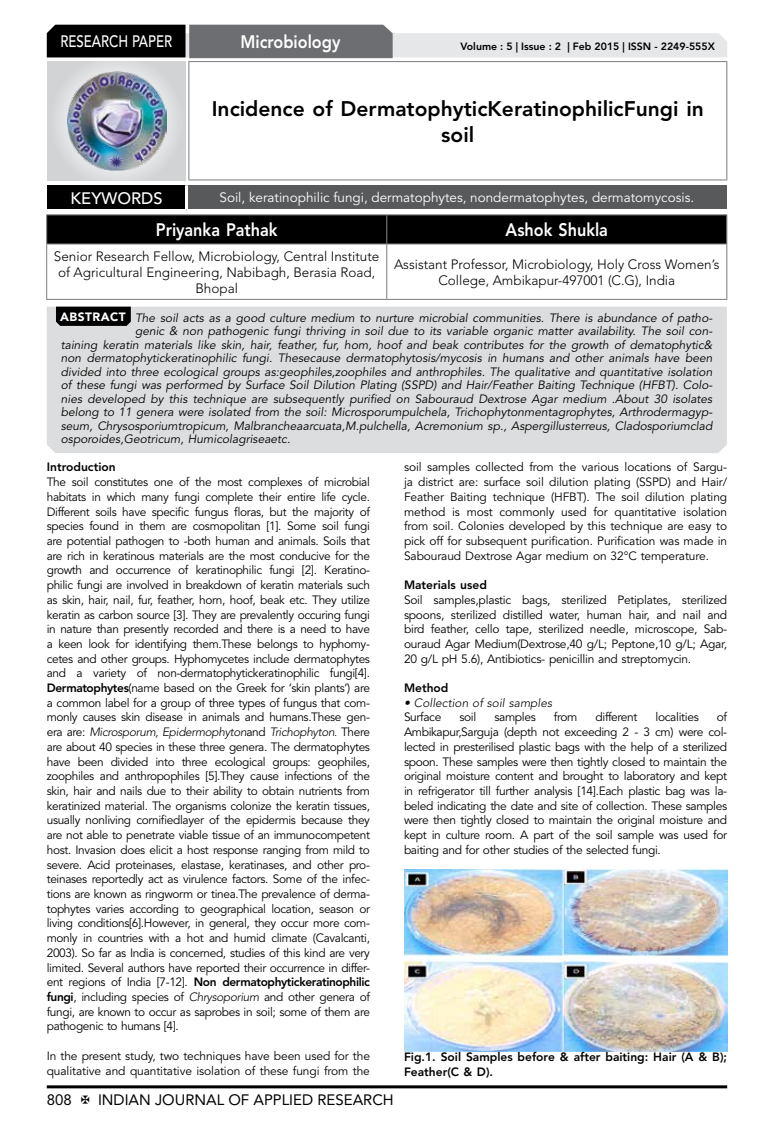
<style>
.page{position:relative;width:774px;height:1136px;background:#fff}
.page>*{position:absolute;margin:0;border:0;box-sizing:border-box;transform-origin:0 0}
.t1{font:800 21px/26.2px "Avenir LT Std";color:#000;text-align:center}
.t2{font:800 18px "Avenir LT Std";color:#fff;scale:.9 1}
.t3{font:500 16.5px "Avenir LT Std";color:#fff;scale:.8 1}
.t4{font:500 16.5px "Avenir LT Std";color:#fff}
.t5{font:15px "Avenir LT Std";color:#000}
.t6{font:300 13.5px/16.2px "Avenir LT Std";color:#000;text-align:center}
.t7{font:13.5px "Avenir LT Std";color:#fff}
.t8{font:12px/14.7px "Avenir LT Std";letter-spacing:-.02em;color:#000;text-align:justify}
.t9{font:italic 12px "Avenir LT Std";color:#000}
.t10{font:800 12px/14.7px "Avenir LT Std";color:#000}
.t11{font:italic 300 12px "Avenir LT Std";color:#000}
.t12{font:800 10.5px "Avenir LT Std";color:#000}
.s1{font-weight:900;font-style:normal;color:#fff}
.s2{font-weight:800}
.s3{font-weight:300;font-style:italic}
</style>
<div class="page">
<hr style="left:47px;top:1085px;width:680px;height:3px;background:#000">
<div style="left:48px;top:62px;width:137px;height:118px;background:linear-gradient(to right,#d9dadb,#d9dadb)"></div>
<img style="left:68px;top:71px;width:99px;height:100px">
<svg style="left:47px;top:25px;width:680px;height:33px;background:#979899"></svg>
<hr style="left:188px;top:61px;width:539px;height:1px;background:#808285">
<hr style="left:188px;top:62px;width:1px;height:117px;background:#808285">
<hr style="left:726px;top:62px;width:1px;height:117px;background:#808285">
<hr style="left:188px;top:179px;width:539px;height:1px;background:#808285">
<hr style="left:46px;top:214px;width:341px;height:1px;background:#808285">
<hr style="left:387px;top:214px;width:340px;height:1px;background:#808285">
<div style="left:46px;top:215px;width:681px;height:28px;background:#000"></div>
<hr style="left:46px;top:243px;width:341px;height:1px;background:#808285">
<hr style="left:46px;top:244px;width:1px;height:55px;background:#808285">
<hr style="left:387px;top:243px;width:340px;height:1px;background:#808285">
<hr style="left:386px;top:244px;width:1px;height:55px;background:#808285">
<hr style="left:726px;top:244px;width:1px;height:55px;background:#808285">
<hr style="left:46px;top:299px;width:341px;height:1px;background:#808285">
<hr style="left:387px;top:299px;width:340px;height:1px;background:#808285">
<div style="left:47px;top:185px;width:139px;height:25px;background:#000"></div>
<div style="left:186px;top:185px;width:541px;height:25px;background:#58595b"></div>
<hr style="left:185px;top:185px;width:3px;height:24px;background:#fff">
<hr style="left:47px;top:209px;width:139px;height:3px;background:#fff">
<hr style="left:186px;top:209px;width:541px;height:3px;background:#fff">
<div style="left:47px;top:306px;width:680px;height:147px;background:#dcddde"></div>
<svg style="left:56px;top:306px;width:75px;height:20px"></svg>
<img style="left:404px;top:869px;width:323px;height:182px">
<h3 class="t3" style="left:60px;top:32px;width:139px">RESEARCH PAPER</h3>
<h2 class="t2" style="left:240px;top:31px;width:113px">Microbiology</h2>
<p class="t12" style="left:460px;top:41px;width:256px">Volume : 5 | Issue : 2 | Feb 2015 | ISSN - 2249-555X</p>
<h1 class="t1" style="left:212px;top:95px;width:494px">Incidence of DermatophyticKeratinophilicFungi in soil</h1>
<h3 class="t4" style="left:71px;top:189px;width:94px">KEYWORDS</h3>
<p class="t7" style="left:220px;top:189px;width:476px">Soil, keratinophilic fungi, dermatophytes, nondermatophytes, dermatomycosis.</p>
<h2 class="t2" style="left:156px;top:219px;width:137px">Priyanka Pathak</h2>
<h2 class="t2" style="left:506px;top:219px;width:115px">Ashok Shukla</h2>
<p class="t6" style="left:54px;top:248px;width:327px">Senior Research Fellow, Microbiology, Central Institute of Agricultural Engineering, Nabibagh, Berasia Road,<br>Bhopal</p>
<p class="t6" style="left:394px;top:256px;width:327px">Assistant Professor, Microbiology, Holy Cross Women’s<br>College, Ambikapur-497001 (C.G), India</p>
<p class="t9" style="left:60px;top:311px;width:654px"><span class="s1">ABSTRACT</span> The soil acts as a good culture medium to nurture microbial communities. There is abundance of patho-</p>
<p class="t9" style="left:135px;top:324px;width:579px">genic &amp; non pathogenic fungi thriving in soil due to its variable organic matter availability. The soil con-</p>
<p class="t9" style="left:61px;top:338px;width:653px">taining keratin materials like skin, hair, feather, fur, hom, hoof and beak contributes for the growth of dematophytic&amp;</p>
<p class="t9" style="left:61px;top:351px;width:653px">non dermatophytickeratinophilic fungi. Thesecause dermatophytosis/mycosis in humans and other animals have been</p>
<p class="t9" style="left:61px;top:365px;width:653px">divided into three ecological groups as:geophiles,zoophiles and anthrophiles. The qualitative and quantitative isolation</p>
<p class="t9" style="left:61px;top:378px;width:653px">of these fungi was performed by Surface Soil Dilution Plating (SSPD) and Hair/Feather Baiting Technique (HFBT). Colo-</p>
<p class="t9" style="left:61px;top:392px;width:653px">nies developed by this technique are subsequently purified on Sabouraud Dextrose Agar medium .About 30 isolates</p>
<p class="t9" style="left:61px;top:405px;width:653px">belong to 11 genera were isolated from the soil: Microsporumpulchela, Trichophytonmentagrophytes, Arthrodermagyp-</p>
<p class="t9" style="left:61px;top:419px;width:653px">seum, Chrysosporiumtropicum, Malbrancheaarcuata,M.pulchella, Acremonium sp., Aspergillusterreus, Cladosporiumclad</p>
<p class="t9" style="left:61px;top:432px;width:231px">osporoides,Geotricum, Humicolagriseaetc.</p>
<p class="t10" style="left:47px;top:460px;width:70px">Introduction</p>
<p class="t8" style="left:47px;top:475px;width:325px">The soil constitutes one of the most complexes of microbial habitats in which many fungi complete their entire life cycle.<br>Different soils have specific fungus floras, but the majority of species found in them are cosmopolitan [1]. Some soil fungi are potential pathogen to -both human and animals. Soils that are rich in keratinous materials are the most conducive for the growth and occurrence of keratinophilic fungi [2]. Keratino&shy;philic fungi are involved in breakdown of keratin materials such as skin, hair, nail, fur, feather, horn, hoof, beak etc. They utilize keratin as carbon source [3]. They are prevalently occuring fungi in nature than presently recorded and there is a need to have a keen look for identifying them.These belongs to hyphomy&shy;cetes and other groups. Hyphomycetes include dermatophytes and a variety of non-dermatophytickeratinophilic fungi[4].<br><span class="s2">Dermatophytes</span>(name based on the Greek for ‘skin plants’) are a common label for a group of three types of fungus that com&shy;monly causes skin disease in animals and humans.These gen&shy;era are: <span class="s3">Microsporum, Epidermophyton</span>and <span class="s3">Trichophyton.</span> There are about 40 species in these three genera. The dermatophytes have been divided into three ecological groups: geophiles, zoophiles and anthropophiles [5].They cause infections of the skin, hair and nails due to their ability to obtain nutrients from keratinized material. The organisms colonize the keratin tissues, usually nonliving cornifiedlayer of the epidermis because they are not able to penetrate viable tissue of an immunocompetent host. Invasion does elicit a host response ranging from mild to severe. Acid proteinases, elastase, keratinases, and other pro&shy;teinases reportedly act as virulence factors. Some of the infec&shy;tions are known as ringworm or tinea.The prevalence of derma&shy;tophytes varies according to geographical location, season or living conditions[6].However, in general, they occur more com&shy;monly in countries with a hot and humid climate (Cavalcanti, 2003). So far as India is concerned, studies of this kind are very limited. Several authors have reported their occurrence in differ&shy;ent regions of India [7-12]. <span class="s2">Non dermatophytickeratinophilic fungi</span>, including species of <span class="s3">Chrysoporium</span> and other genera of fungi, are known to occur as saprobes in soil; some of them are pathogenic to humans [4].</p>
<p class="t8" style="left:47px;top:1048px;width:325px">In the present study, two techniques have been used for the qualitative and quantitative isolation of these fungi from the</p>
<p class="t8" style="left:404px;top:460px;width:325px">soil samples collected from the various locations of Sargu&shy;ja district are: surface soil dilution plating (SSPD) and Hair/ Feather Baiting technique (HFBT). The soil dilution plating method is most commonly used for quantitative isolation from soil. Colonies developed by this technique are easy to pick off for subsequent purification. Purification was made in Sabouraud Dextrose Agar medium on 32°C temperature.</p>
<p class="t10" style="left:404px;top:577px;width:84px">Materials used</p>
<p class="t8" style="left:404px;top:592px;width:325px">Soil samples,plastic bags, sterilized Petiplates, sterilized spoons, sterilized distilled water, human hair, and nail and bird feather, cello tape, sterilized needle, microscope, Sab&shy;ouraud Agar Medium(Dextrose,40 g/L; Peptone,10 g/L; Agar, 20 g/L pH 5.6), Antibiotics- penicillin and streptomycin.</p>
<p class="t10" style="left:404px;top:680px;width:46px">Method</p>
<p class="t11" style="left:404px;top:695px;width:150px">• Collection of soil samples</p>
<p class="t8" style="left:404px;top:710px;width:39px">Surface</p>
<p class="t8" style="left:459px;top:710px;width:18px">soil</p>
<p class="t8" style="left:494px;top:710px;width:43px">samples</p>
<p class="t8" style="left:554px;top:710px;width:25px">from</p>
<p class="t8" style="left:595px;top:710px;width:43px">different</p>
<p class="t8" style="left:656px;top:710px;width:45px">localities</p>
<p class="t8" style="left:404px;top:710px;width:325px;text-indent:313px">of Ambikapur,Sarguja (depth not exceeding 2 - 3 cm) were col&shy;lected in presterilised plastic bags with the help of a sterilized spoon. These samples were then tightly closed to maintain the original moisture content and brought to laboratory and kept in refrigerator till further analysis [14].Each plastic bag was la&shy;beled indicating the date and site of collection. These samples were then tightly closed to maintain the original moisture and kept in culture room. A part of the soil sample was used for baiting and for other studies of the selected fungi.</p>
<p class="t10" style="left:404px;top:1049px;width:325px">Fig.1. Soil Samples before &amp; after baiting: Hair (A &amp; B);<br>Feather(C &amp; D).</p>
<p class="t5" style="left:47px;top:1090px;width:27px">808</p>
<p class="t5" style="left:98px;top:1090px;width:297px">INDIAN JOURNAL OF APPLIED RESEARCH</p>
</div>
